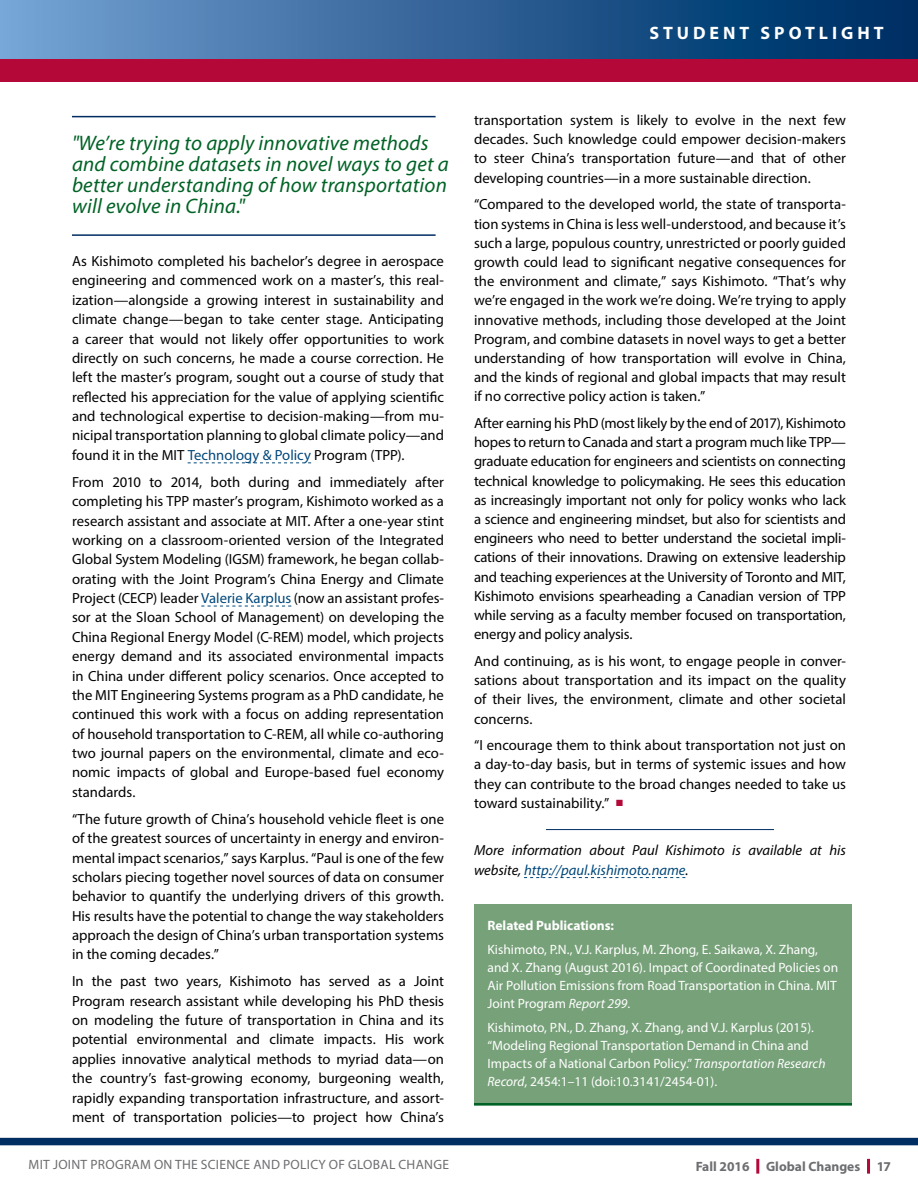
<style>
.page{position:relative;width:918px;height:1188px;background:#fff}
.page>*{position:absolute;margin:0;border:0;box-sizing:border-box;transform-origin:0 0}
.Pull_Quote_Left{font:italic 21px/21px "Myriad Pro";letter-spacing:.01em;color:#006225}
.t1{font:700 18px "Myriad Pro";color:#fff}
.t2{font:14.7px/19.4px "Myriad Pro";color:#000;text-align:justify}
.Funding_Acknowledgme{font:italic 14.7px/19.2px "Myriad Pro";color:#000}
.t3{font:13.5px/18px "Myriad Pro";color:#fff}
.t4{font:13.5px "Myriad Pro";letter-spacing:.02em;color:#6d6e71}
.t5{font:700 13.5px "Myriad Pro";color:#6d6e71}
.s1{color:#00477a}
.s2{color:#b30838}
.s3{font-weight:700}
.s4{font-style:italic}
</style>
<div class="page">
<svg style="left:188px;top:462px;width:123px;height:1px"></svg>
<svg style="left:201px;top:606px;width:90px;height:1px"></svg>
<hr style="left:546px;top:829px;width:228px;height:1px;background:#002d62">
<svg style="left:524px;top:877px;width:161px;height:1px"></svg>
<div style="left:474px;top:904px;width:378px;height:199px;background:#77a179"></div>
<hr style="left:72px;top:116px;width:364px;height:1px;background:#002d62">
<hr style="left:72px;top:234px;width:364px;height:2px;background:#002d62">
<hr style="left:756px;top:1159px;width:3px;height:15px;background:#b30838">
<hr style="left:867px;top:1159px;width:3px;height:15px;background:#b30838">
<div style="left:0;top:1138px;width:918px;height:7px;background:#002d62"></div>
<div style="left:0;top:57px;width:918px;height:25px;background:#b30838"></div>
<div style="left:0;top:0;width:918px;height:58px;background:linear-gradient(to right,#74a0d3,#00295f)"></div>
<p class="t1" style="left:649px;top:21px;width:29px">Student</p>
<p class="t1" style="left:761px;top:21px;width:29px">Spotlight</p>
<p class="Pull_Quote_Left" style="left:72px;top:132px;width:378px">"We’re trying to apply innovative methods and combine datasets in novel ways to get a better understanding of how transportation will evolve in China."</p>
<p class="t2" style="left:72px;top:251px;width:374px">As Kishimoto completed his bachelor’s degree in aerospace engineering and commenced work on a master’s, this real&shy;ization—alongside a growing interest in sustainability and climate change—began to take center stage. Anticipating a career that would not likely offer opportunities to work directly on such concerns, he made a course correction. He left the master’s program, sought out a course of study that reflected his appreciation for the value of applying scientific and technological expertise to decision-making—from mu&shy;nicipal transportation planning to global climate policy—and found it in the MIT <span class="s1">Technology &amp; Policy</span> Program (TPP).</p>
<p class="t2" style="left:72px;top:472px;width:374px">From 2010 to 2014, both during and immediately after completing his TPP master’s program, Kishimoto worked as a research assistant and associate at MIT. After a one-year stint working on a classroom-oriented version of the Integrated Global System Modeling (IGSM) framework, he began collab&shy;orating with the Joint Program’s China Energy and Climate Project (CECP) leader <span class="s1">Valerie Karplus</span> (now an assistant profes&shy;sor at the Sloan School of Management) on developing the China Regional Energy Model (C-REM) model, which projects energy demand and its associated environmental impacts in China under different policy scenarios. Once accepted to the MIT Engineering Systems program as a PhD candidate, he continued this work with a focus on adding representation of household transportation to C-REM, all while co-authoring two journal papers on the environmental, climate and eco&shy;nomic impacts of global and Europe-based fuel economy standards.</p>
<p class="t2" style="left:72px;top:809px;width:374px">“The future growth of China’s household vehicle fleet is one of the greatest sources of uncertainty in energy and environ&shy;mental impact scenarios,” says Karplus. “Paul is one of the few scholars piecing together novel sources of data on consumer behavior to quantify the underlying drivers of this growth.<br>His results have the potential to change the way stakeholders approach the design of China’s urban transportation systems in the coming decades.”</p>
<p class="t2" style="left:72px;top:971px;width:374px">In the past two years, Kishimoto has served as a Joint Program research assistant while developing his PhD thesis on modeling the future of transportation in China and its potential environmental and climate impacts. His work applies innovative analytical methods to myriad data—on the country’s fast-growing economy, burgeoning wealth, rapidly expanding transportation infrastructure, and assort&shy;ment of transportation policies—to project how China’s</p>
<p class="t2" style="left:474px;top:110px;width:373px">transportation system is likely to evolve in the next few decades. Such knowledge could empower decision-makers to steer China’s transportation future—and that of other developing countries—in a more sustainable direction.</p>
<p class="t2" style="left:474px;top:195px;width:374px">“Compared to the developed world, the state of transporta&shy;tion systems in China is less well-understood, and because it’s such a large, populous country, unrestricted or poorly guided growth could lead to significant negative consequences for the environment and climate,” says Kishimoto. “That’s why we’re engaged in the work we’re doing. We’re trying to apply innovative methods, including those developed at the Joint Program, and combine datasets in novel ways to get a better understanding of how transportation will evolve in China, and the kinds of regional and global impacts that may result if no corrective policy action is taken.”</p>
<p class="t2" style="left:474px;top:413px;width:374px">After earning his PhD (most likely by the end of 2017), Kishimoto hopes to return to Canada and start a program much like TPP— graduate education for engineers and scientists on connecting technical knowledge to policymaking. He sees this education as increasingly important not only for policy wonks who lack a science and engineering mindset, but also for scientists and engineers who need to better understand the societal impli&shy;cations of their innovations. Drawing on extensive leadership and teaching experiences at the University of Toronto and MIT, Kishimoto envisions spearheading a Canadian version of TPP while serving as a faculty member focused on transportation, energy and policy analysis.</p>
<p class="t2" style="left:474px;top:651px;width:374px">And continuing, as is his wont, to engage people in conver&shy;sations about transportation and its impact on the quality of their lives, the environment, climate and other societal concerns.</p>
<p class="t2" style="left:474px;top:735px;width:373px">“I encourage them to think about transportation not just on a day-to-day basis, but in terms of systemic issues and how they can contribute to the broad changes needed to take us toward sustainability.” <span class="s2">■</span></p>
<p class="Funding_Acknowledgme" style="left:474px;top:841px;width:373px">More information about Paul Kishimoto is available at his website, <span class="s1">http://paul.kishimoto.name</span>.</p>
<p class="t3" style="left:488px;top:914px;width:332px;line-height:24px"><span class="s3">Related Publications:<br></span>Kishimoto, P.N., V.J. Karplus, M. Zhong, E. Saikawa, X. Zhang,</p>
<p class="t3" style="left:488px;top:959px;width:352px;text-align:justify">and X. Zhang (August 2016). Impact of Coordinated Policies on Air Pollution Emissions from Road Transportation in China. MIT Joint Program <span class="s4">Report 299</span>.</p>
<p class="t3" style="left:488px;top:1019px;width:340px">Kishimoto, P.N., D. Zhang, X. Zhang, and V.J. Karplus (2015). “Modeling Regional Transportation Demand in China and Impacts of a National Carbon Policy.” <span class="s4">Transportation Research Record</span>, 2454:1–11 (doi:10.3141/2454-01).</p>
<p class="t4" style="left:29px;top:1156px;width:422px">MIT JOINT PROGRAM ON THE SCIENCE AND POLICY OF GLOBAL CHANGE</p>
<p class="t5" style="left:696px;top:1157px;width:197px">Fall 2016 Global Changes 17</p>
</div>
